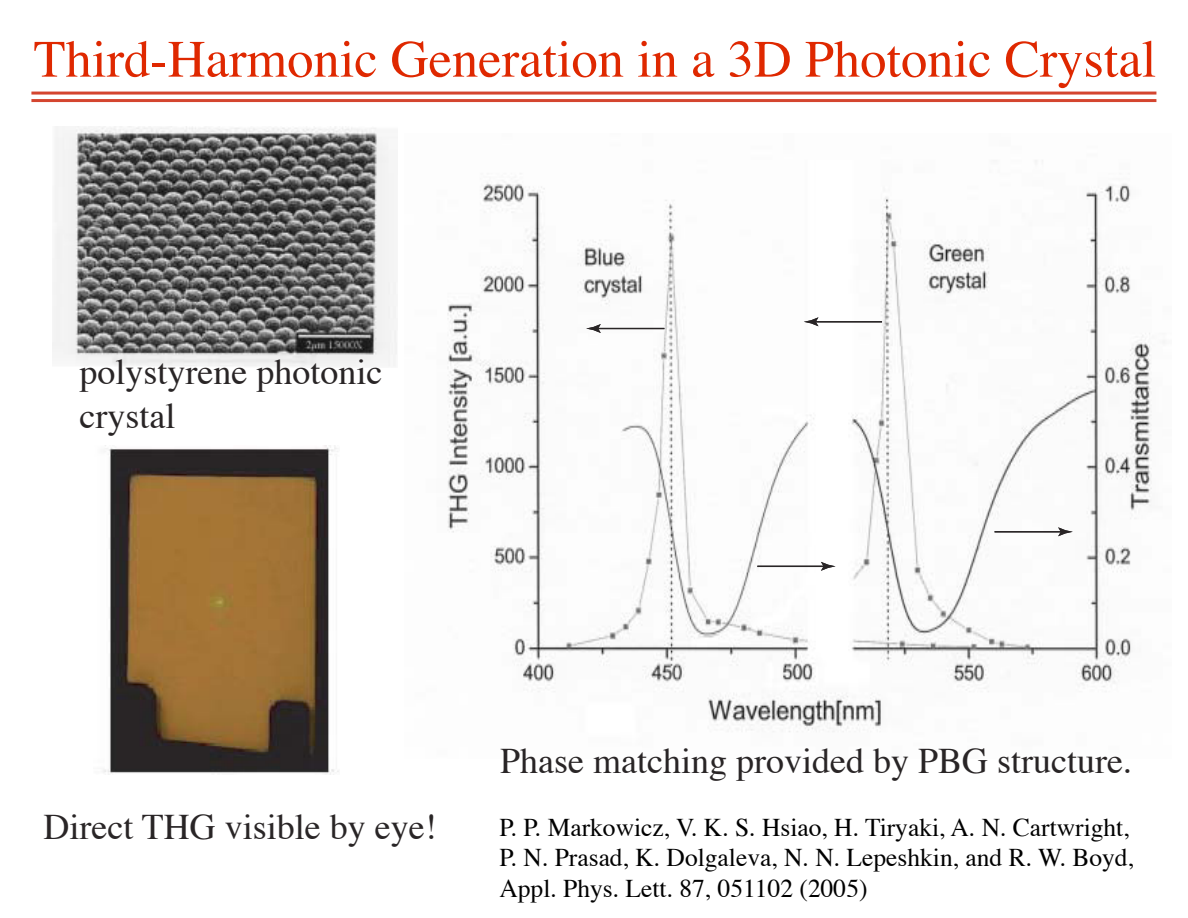
<style>
.page{position:relative;width:1188px;height:918px;background:#fff}
.page>*{position:absolute;margin:0;border:0;box-sizing:border-box;transform-origin:0 0}
.t1{font:52.5px "Times";color:#df2800}
.t2{font:36px/43.5px "Times";color:#292526}
.t3{font:25.5px/30.6px "Times";color:#000}
</style>
<div class="page">
<img style="left:52px;top:126px;width:345px;height:241px">
<hr style="left:31px;top:92px;width:1125px;height:3px;background:#d4452f">
<hr style="left:31px;top:99px;width:1125px;height:3px;background:#d4452f">
<img style="left:103px;top:445px;width:236px;height:330px">
<img style="left:447px;top:160px;width:705px;height:572px">
<hr style="left:597px;top:328px;width:67px;height:1px;background:#292526">
<svg style="left:586px;top:324px;width:15px;height:9px"></svg>
<hr style="left:815px;top:321px;width:67px;height:2px;background:#292526">
<svg style="left:804px;top:317px;width:14px;height:9px"></svg>
<hr style="left:995px;top:531px;width:67px;height:2px;background:#292526">
<svg style="left:1058px;top:527px;width:15px;height:9px"></svg>
<hr style="left:757px;top:566px;width:68px;height:1px;background:#292526">
<svg style="left:821px;top:562px;width:15px;height:9px"></svg>
<h1 class="t1" style="left:34px;top:10px;width:1124px">Third-Harmonic Generation in a 3D Photonic Crystal</h1>
<h2 class="t2" style="left:79px;top:347px;width:304px">polystyrene photonic crystal</h2>
<h2 class="t2" style="left:43px;top:802px;width:395px">Direct THG visible by eye!</h2>
<h2 class="t2" style="left:500px;top:736px;width:633px">Phase matching provided by PBG structure.</h2>
<p class="t3" style="left:500px;top:809px;width:636px">P. P. Markowicz, V. K. S. Hsiao, H. Tiryaki, A. N. Cartwright,<br>P. N. Prasad, K. Dolgaleva, N. N. Lepeshkin, and R. W. Boyd,<br>Appl. Phys. Lett. 87, 051102 (2005)</p>
</div>
